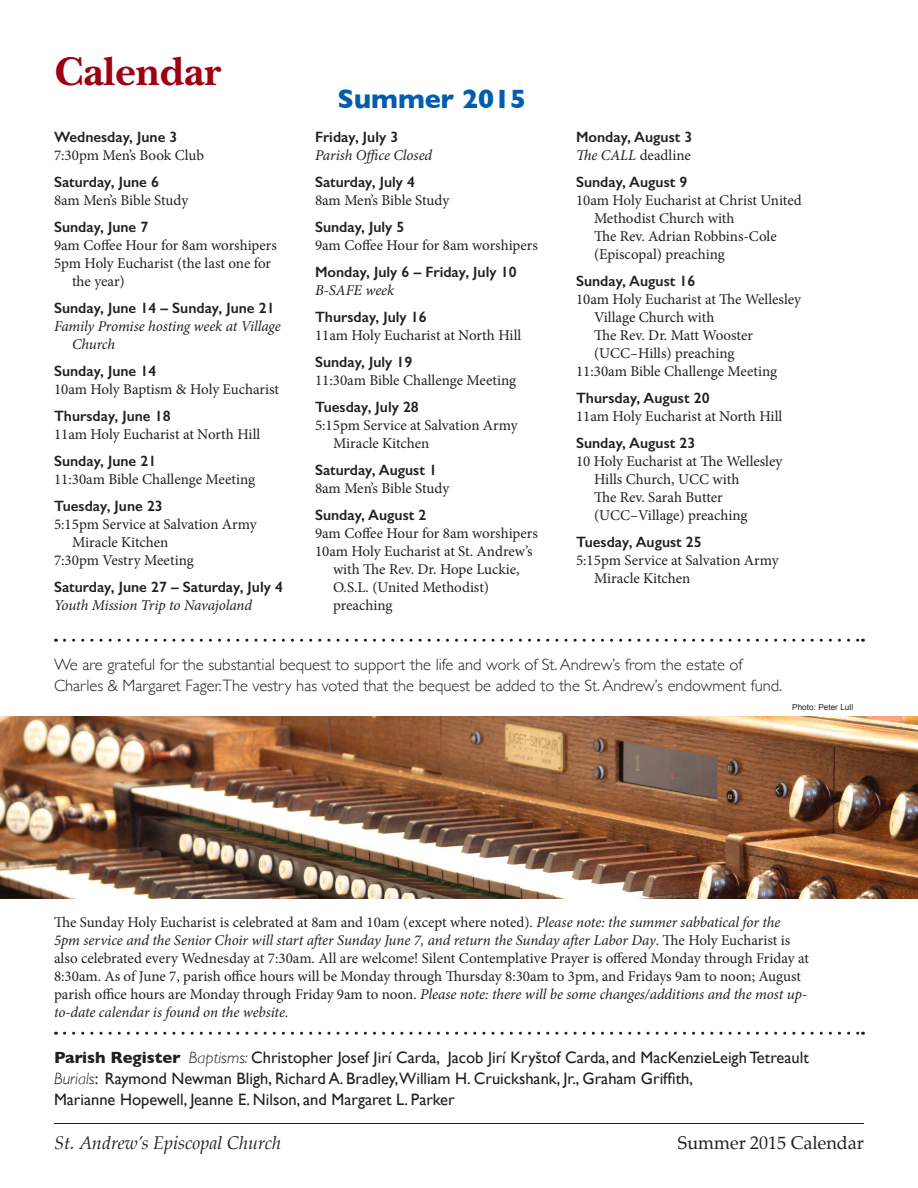
<style>
.page{position:relative;width:918px;height:1188px;background:#fff}
.page>*{position:absolute;margin:0;border:0;box-sizing:border-box;transform-origin:0 0}
.Head_1{font:700 42px "New Baskerville";color:#9f0011}
.CalendarMonth{font:700 27px "Gill Sans";color:#005daf}
.t1{font:italic 18px "Palatino";color:#231f20}
.t2{font:18px "Palatino";color:#231f20}
.Deck{font:16.5px/21px "Gill Sans";color:#231f20}
.Deck-2{font:300 16.5px/21px "Gill Sans";color:#231f20}
.CalendarBody{font:15px/18px "Minion Pro";letter-spacing:-.005em;color:#231f20}
.Body-NoFirstLineInde{font:15px/18px "Minion Pro";letter-spacing:-.005em;color:#231f20}
.CalendarDates{font:600 15px "Gill Sans";color:#231f20}
.CalendarBody-2{font:italic 15px/18px "Minion Pro";letter-spacing:-.01em;color:#231f20}
.PhotoCredit{font:8.25px "Arial";color:#231f20}
.s1{font-style:italic}
.s2{font-weight:700}
.s3{font-weight:300;font-style:italic}
</style>
<div class="page">
<hr style="left:54px;top:1123px;width:810px;height:1px;background:#231f20">
<svg style="left:64px;top:1032px;width:799px;height:3px"></svg>
<svg style="left:64px;top:639px;width:799px;height:3px"></svg>
<img style="left:0;top:716px;width:918px;height:182px">
<p class="Head_1" style="left:54px;top:47px;width:169px">Calendar</p>
<p class="CalendarDates" style="left:54px;top:128px;width:125px">Wednesday, June 3</p>
<p class="CalendarBody" style="left:54px;top:147px;width:152px">7:30pm Men’s Book Club</p>
<p class="CalendarDates" style="left:54px;top:173px;width:107px">Saturday, June 6</p>
<p class="CalendarBody" style="left:54px;top:192px;width:136px">8am Men’s Bible Study</p>
<p class="CalendarDates" style="left:54px;top:218px;width:96px">Sunday, June 7</p>
<p class="CalendarBody" style="left:54px;top:237px;width:224px">9am Coffee Hour for 8am worshipers</p>
<p class="CalendarBody" style="left:72px;top:255px;width:201px;text-indent:-18px">5pm Holy Eucharist (the last one for the year)</p>
<p class="CalendarDates" style="left:54px;top:299px;width:222px">Sunday, June 14 – Sunday, June 21</p>
<p class="CalendarBody-2" style="left:72px;top:317px;width:210px;text-indent:-18px">Family Promise hosting week at Village<br>Church</p>
<p class="CalendarDates" style="left:54px;top:362px;width:104px">Sunday, June 14</p>
<p class="CalendarBody" style="left:54px;top:381px;width:227px">10am Holy Baptism &amp; Holy Eucharist</p>
<p class="CalendarDates" style="left:54px;top:407px;width:118px">Thursday, June 18</p>
<p class="CalendarBody" style="left:54px;top:426px;width:208px">11am Holy Eucharist at North Hill</p>
<p class="CalendarDates" style="left:54px;top:452px;width:104px">Sunday, June 21</p>
<p class="CalendarBody" style="left:54px;top:471px;width:203px">11:30am Bible Challenge Meeting</p>
<p class="CalendarDates" style="left:54px;top:497px;width:110px">Tuesday, June 23</p>
<p class="CalendarBody" style="left:72px;top:516px;width:186px;text-indent:-18px">5:15pm Service at Salvation Army<br>Miracle Kitchen</p>
<p class="CalendarBody" style="left:54px;top:552px;width:141px">7:30pm Vestry Meeting</p>
<p class="CalendarDates" style="left:54px;top:578px;width:231px">Saturday, June 27 – Saturday, July 4</p>
<p class="CalendarBody-2" style="left:54px;top:596px;width:200px">Youth Mission Trip to Navajoland</p>
<p class="CalendarMonth" style="left:338px;top:78px;width:190px">Summer 2015</p>
<p class="CalendarDates" style="left:315px;top:128px;width:85px">Friday, July 3</p>
<p class="CalendarBody-2" style="left:315px;top:146px;width:119px">Parish Office Closed</p>
<p class="CalendarDates" style="left:315px;top:173px;width:102px">Saturday, July 4</p>
<p class="CalendarBody" style="left:315px;top:192px;width:136px">8am Men’s Bible Study</p>
<p class="CalendarDates" style="left:315px;top:218px;width:91px">Sunday, July 5</p>
<p class="CalendarBody" style="left:315px;top:237px;width:224px">9am Coffee Hour for 8am worshipers</p>
<p class="CalendarDates" style="left:315px;top:263px;width:203px">Monday, July 6 – Friday, July 10</p>
<p class="CalendarBody-2" style="left:315px;top:281px;width:81px">B-SAFE week</p>
<p class="CalendarDates" style="left:315px;top:308px;width:113px">Thursday, July 16</p>
<p class="CalendarBody" style="left:315px;top:327px;width:208px">11am Holy Eucharist at North Hill</p>
<p class="CalendarDates" style="left:315px;top:353px;width:99px">Sunday, July 19</p>
<p class="CalendarBody" style="left:315px;top:372px;width:203px">11:30am Bible Challenge Meeting</p>
<p class="CalendarDates" style="left:315px;top:398px;width:105px">Tuesday, July 28</p>
<p class="CalendarBody" style="left:333px;top:417px;width:186px;text-indent:-18px">5:15pm Service at Salvation Army<br>Miracle Kitchen</p>
<p class="CalendarDates" style="left:315px;top:461px;width:123px">Saturday, August 1</p>
<p class="CalendarBody" style="left:315px;top:480px;width:136px">8am Men’s Bible Study</p>
<p class="CalendarDates" style="left:315px;top:506px;width:113px">Sunday, August 2</p>
<p class="CalendarBody" style="left:315px;top:525px;width:224px">9am Coffee Hour for 8am worshipers</p>
<p class="CalendarBody" style="left:333px;top:543px;width:201px;text-indent:-18px">10am Holy Eucharist at St. Andrew’s with The Rev. Dr. Hope Luckie,<br>O.S.L. (United Methodist) preaching</p>
<p class="CalendarDates" style="left:576px;top:128px;width:118px">Monday, August 3</p>
<p class="CalendarBody" style="left:576px;top:147px;width:116px"><span class="s1">The CALL</span> deadline</p>
<p class="CalendarDates" style="left:576px;top:173px;width:113px">Sunday, August 9</p>
<p class="CalendarBody" style="left:594px;top:192px;width:209px;text-indent:-18px">10am Holy Eucharist at Christ United<br>Methodist Church with<br>The Rev. Adrian Robbins-Cole (Episcopal) preaching</p>
<p class="CalendarDates" style="left:576px;top:272px;width:121px">Sunday, August 16</p>
<p class="CalendarBody" style="left:594px;top:291px;width:209px;text-indent:-18px">10am Holy Eucharist at The Wellesley<br>Village Church with<br>The Rev. Dr. Matt Wooster (UCC–Hills) preaching</p>
<p class="CalendarBody" style="left:576px;top:363px;width:203px">11:30am Bible Challenge Meeting</p>
<p class="CalendarDates" style="left:576px;top:389px;width:135px">Thursday, August 20</p>
<p class="CalendarBody" style="left:576px;top:408px;width:208px">11am Holy Eucharist at North Hill</p>
<p class="CalendarDates" style="left:576px;top:434px;width:121px">Sunday, August 23</p>
<p class="CalendarBody" style="left:594px;top:453px;width:190px;text-indent:-18px">10 Holy Eucharist at The Wellesley<br>Hills Church, UCC with<br>The Rev. Sarah Butter (UCC–Village) preaching</p>
<p class="CalendarDates" style="left:576px;top:533px;width:127px">Tuesday, August 25</p>
<p class="CalendarBody" style="left:594px;top:552px;width:186px;text-indent:-18px">5:15pm Service at Salvation Army<br>Miracle Kitchen</p>
<p class="Deck-2" style="left:54px;top:654px;width:730px">We are grateful for the substantial bequest to support the life and work of St. Andrew’s from the estate of<br>Charles &amp; Margaret Fager.The vestry has voted that the bequest be added to the St. Andrew’s endowment fund.</p>
<p class="PhotoCredit" style="left:792px;top:702px;width:62px">Photo: Peter Lull</p>
<p class="Body-NoFirstLineInde" style="left:54px;top:913px;width:756px">The Sunday Holy Eucharist is celebrated at 8am and 10am (except where noted). <span class="s1">Please note: the summer sabbatical for the 5pm service and the Senior Choir will start after Sunday June 7, and return the Sunday after Labor Day</span>. The Holy Eucharist is also celebrated every Wednesday at 7:30am. All are welcome! Silent Contemplative Prayer is offered Monday through Friday at 8:30am. As of June 7, parish office hours will be Monday through Thursday 8:30am to 3pm, and Fridays 9am to noon; August parish office hours are Monday through Friday 9am to noon. <span class="s1">Please note: there will be some changes/additions and the most up&shy;to-date calendar is found on the website.</span></p>
<p class="Deck" style="left:54px;top:1047px;width:756px"><span class="s2">Parish Register</span> <span class="s3">Baptisms:</span> Christopher Josef Jirí Carda, Jacob Jirí Kryštof Carda, and MacKenzieLeigh Tetreault<br><span class="s3">Burials</span>: Raymond Newman Bligh, Richard A. Bradley,William H. Cruickshank, Jr., Graham Griffith,<br>Marianne Hopewell, Jeanne E. Nilson, and Margaret L. Parker</p>
<p class="t1" style="left:54px;top:1128px;width:229px">St. Andrew’s Episcopal Church</p>
<p class="t2" style="left:678px;top:1128px;width:188px">Summer 2015 Calendar</p>
</div>
